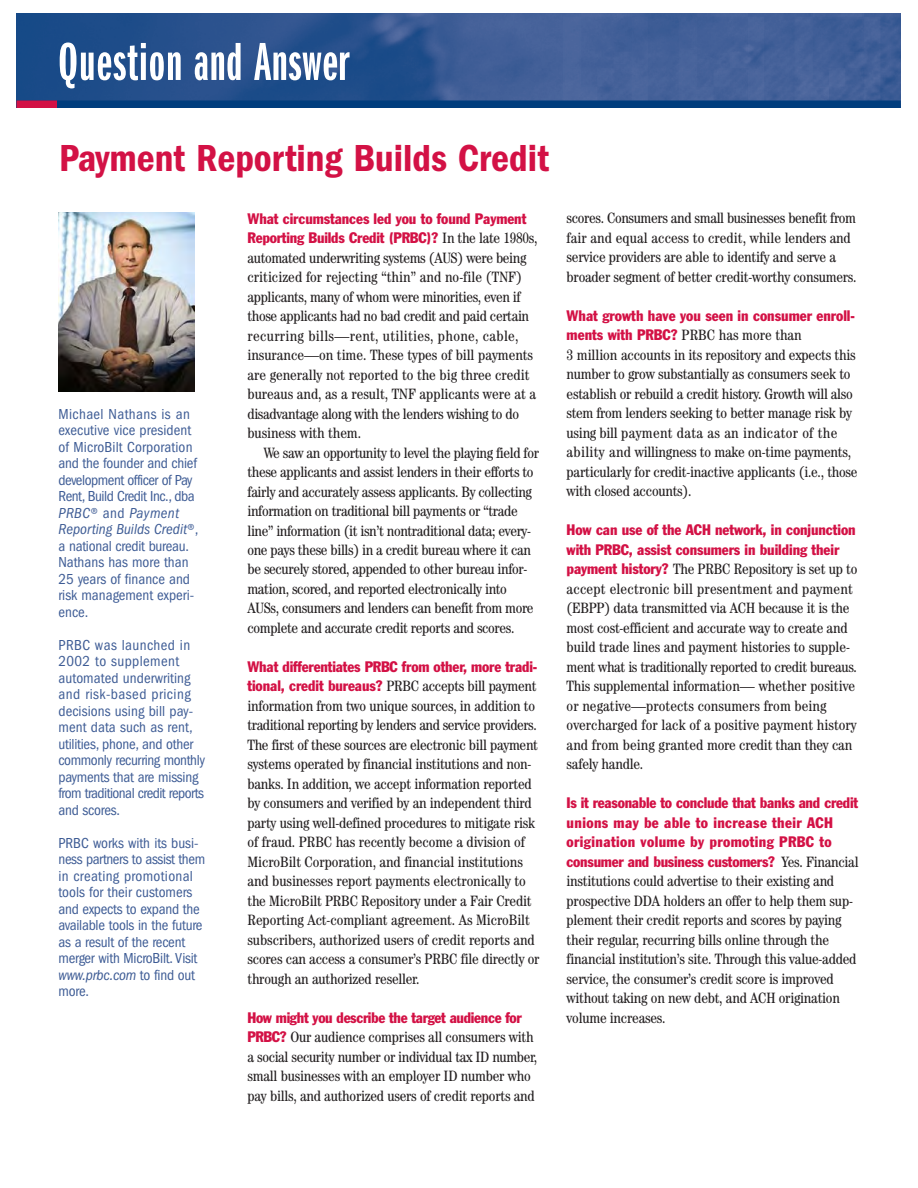
<style>
.page{position:relative;width:918px;height:1188px;background:#fff}
.page>*{position:absolute;margin:0;border:0;box-sizing:border-box;transform-origin:0 0}
.t1{font:55.5px "Franklin Gothic Demi X Cmpr";letter-spacing:.015em;color:#fff}
.t2{font:600 condensed 39px "Franklin Gothic";color:#d31145}
.t3{font:condensed 15px/19.5px "Century";letter-spacing:-.015em;color:#231f20}
.t4{font:condensed 15px/16.5px "Franklin Gothic";letter-spacing:-.015em;color:#3e5c95}
.t5{font:condensed 15px/19.5px "Franklin Gothic";letter-spacing:-.005em;color:#d31145}
.s1{font-family:"Century";color:#231f20}
.s2{font-family:"Franklin Gothic";color:#d31145}
.s3{font-style:italic}
</style>
<div class="page">
<img style="left:59px;top:212px;width:135px;height:180px">
<img style="left:16px;top:14px;width:885px;height:86px">
<div style="left:16px;top:100px;width:885px;height:8px;background:#003d7d"></div>
<div style="left:16px;top:100px;width:41px;height:8px;background:#d31145"></div>
<h1 class="t1" style="left:58px;top:43px;width:293px">Question and Answer</h1>
<h2 class="t2" style="left:59px;top:145px;width:491px">Payment Reporting Builds Credit</h2>
<p class="t5" style="left:248px;top:210px;width:292px">What circumstances led you to found Payment<br>Reporting Builds Credit (PRBC)? <span class="s1">In the late 1980s,</span></p>
<p class="t3" style="left:248px;top:249px;width:290px">automated underwriting systems (AUS) were being criticized for rejecting “thin” and no-file (TNF) applicants, many of whom were minorities, even if those applicants had no bad credit and paid certain recurring bills—rent, utilities, phone, cable, insurance—on time. These types of bill payments are generally not reported to the big three credit bureaus and, as a result, TNF applicants were at a disadvantage along with the lenders wishing to do business with them.</p>
<p class="t3" style="left:248px;top:444px;width:293px;text-indent:16px">We saw an opportunity to level the playing field for these applicants and assist lenders in their efforts to fairly and accurately assess applicants. By collecting information on traditional bill payments or “trade line” information (it isn’t nontraditional data; every&shy;one pays these bills) in a credit bureau where it can be securely stored, appended to other bureau infor&shy;mation, scored, and reported electronically into AUSs, consumers and lenders can benefit from more complete and accurate credit reports and scores.</p>
<p class="t5" style="left:248px;top:658px;width:291px">What differentiates PRBC from other, more tradi-</p>
<p class="t3" style="left:248px;top:678px;width:294px"><span class="s2">tional, credit bureaus?</span> PRBC accepts bill payment information from two unique sources, in addition to traditional reporting by lenders and service providers.<br>The first of these sources are electronic bill payment systems operated by financial institutions and non&shy;banks. In addition, we accept information reported by consumers and verified by an independent third party using well-defined procedures to mitigate risk of fraud. PRBC has recently become a division of MicroBilt Corporation, and financial institutions and businesses report payments electronically to the MicroBilt PRBC Repository under a Fair Credit Reporting Act-compliant agreement. As MicroBilt subscribers, authorized users of credit reports and scores can access a consumer’s PRBC file directly or through an authorized reseller.</p>
<p class="t5" style="left:248px;top:1009px;width:276px">How might you describe the target audience for</p>
<p class="t3" style="left:248px;top:1029px;width:291px"><span class="s2">PRBC?</span> Our audience comprises all consumers with a social security number or individual tax ID number, small businesses with an employer ID number who pay bills, and authorized users of credit reports and</p>
<p class="t4" style="left:58px;top:407px;width:141px">Michael Nathans is an executive vice president of MicroBilt Corporation and the founder and chief development officer of Pay<br>Rent, Build Credit Inc., dba<br><span class="s3">PRBC</span>® and <span class="s3">Payment<br>Reporting Builds Credit</span>®, a national credit bureau.<br>Nathans has more than<br>25 years of finance and risk management experi&shy;ence.</p>
<p class="t4" style="left:58px;top:638px;width:148px">PRBC was launched in<br>2002 to supplement automated underwriting and risk-based pricing decisions using bill pay&shy;ment data such as rent, utilities, phone, and other commonly recurring monthly payments that are missing from traditional credit reports and scores.</p>
<p class="t4" style="left:58px;top:836px;width:148px">PRBC works with its busi&shy;ness partners to assist them in creating promotional tools for their customers and expects to expand the available tools in the future as a result of the recent merger with MicroBilt. Visit <span class="s3">www.prbc.com</span> to find out more.</p>
<p class="t3" style="left:567px;top:210px;width:292px">scores. Consumers and small businesses benefit from fair and equal access to credit, while lenders and service providers are able to identify and serve a broader segment of better credit-worthy consumers.</p>
<p class="t5" style="left:567px;top:307px;width:290px">What growth have you seen in consumer enroll-</p>
<p class="t3" style="left:567px;top:327px;width:293px"><span class="s2">ments with PRBC?</span> PRBC has more than<br>3 million accounts in its repository and expects this number to grow substantially as consumers seek to establish or rebuild a credit history. Growth will also stem from lenders seeking to better manage risk by using bill payment data as an indicator of the ability and willingness to make on-time payments, particularly for credit-inactive applicants (i.e., those with closed accounts).</p>
<p class="t5" style="left:567px;top:522px;width:291px">How can use of the ACH network, in conjunction with PRBC, assist consumers in building their</p>
<p class="t3" style="left:567px;top:561px;width:292px"><span class="s2">payment history?</span> The PRBC Repository is set up to accept electronic bill presentment and payment (EBPP) data transmitted via ACH because it is the most cost-efficient and accurate way to create and build trade lines and payment histories to supple&shy;ment what is traditionally reported to credit bureaus.<br>This supplemental information— whether positive or negative—protects consumers from being overcharged for lack of a positive payment history and from being granted more credit than they can safely handle.</p>
<p class="t5" style="left:567px;top:795px;width:294px">Is it reasonable to conclude that banks and credit unions may be able to increase their ACH origination volume by promoting PRBC to consumer and business customers? <span class="s1">Yes. Financial</span></p>
<p class="t3" style="left:567px;top:873px;width:291px">institutions could advertise to their existing and prospective DDA holders an offer to help them sup&shy;plement their credit reports and scores by paying their regular, recurring bills online through the financial institution’s site. Through this value-added service, the consumer’s credit score is improved without taking on new debt, and ACH origination volume increases.</p>
</div>
